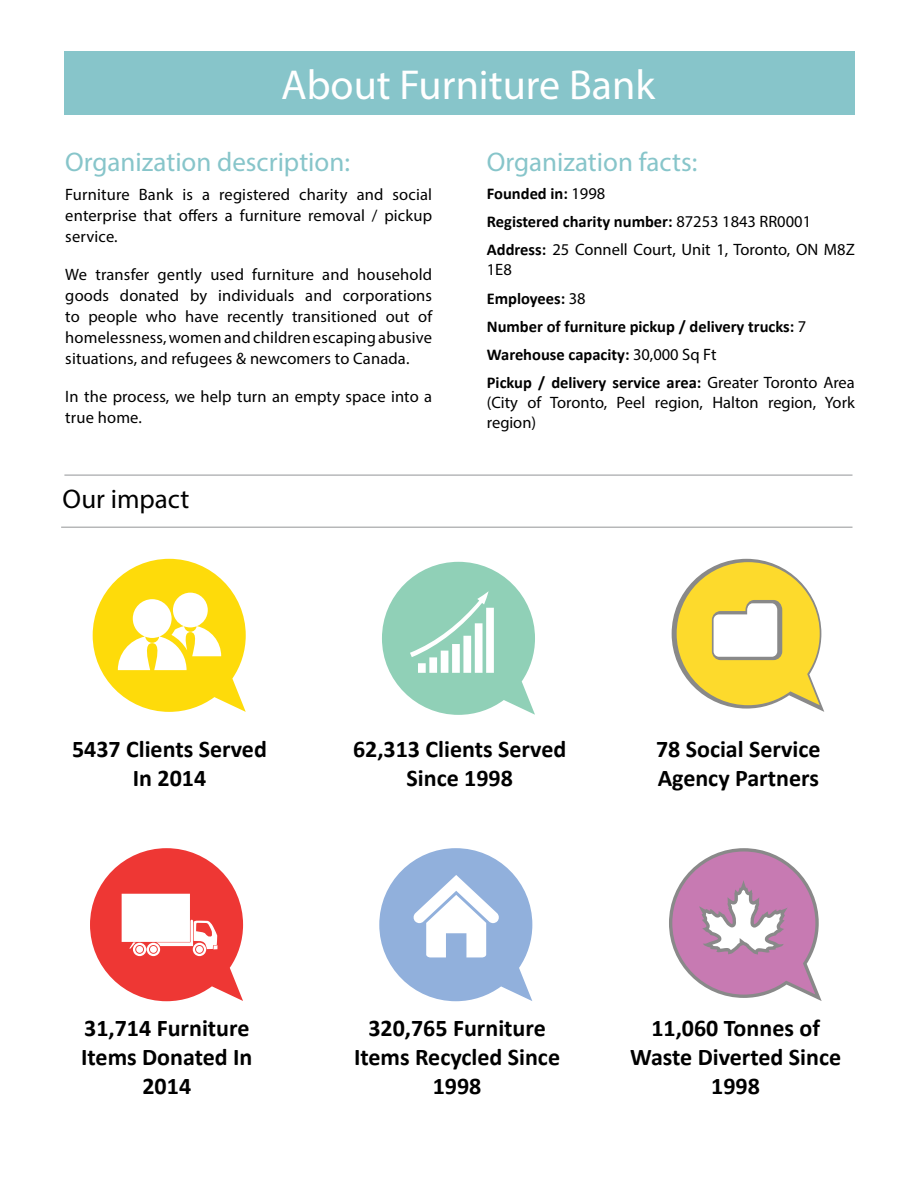
<style>
.page{position:relative;width:918px;height:1188px;background:#fff}
.page>*{position:absolute;margin:0;border:0;box-sizing:border-box;transform-origin:0 0}
.t1{font:42px "Myriad Pro";color:#fff}
.t2{font:27px "Myriad Pro";color:#87c5ca}
.t3{font:27px "Myriad Pro";color:#000}
.t4{font:700 24px/28.8px "Calibri";color:#000;text-align:center}
.t5{font:16.5px/21px "Myriad Pro";letter-spacing:.01em;color:#000}
.t6{font:700 16.5px/28.3px "Calibri";color:#000}
.s1{font-family:"Myriad Pro";font-weight:400}
.s2{font-family:"Calibri";font-weight:700}
</style>
<div class="page">
<svg style="left:382px;top:562px;width:153px;height:153px"></svg>
<svg style="left:379px;top:848px;width:153px;height:153px"></svg>
<svg style="left:672px;top:559px;width:152px;height:153px"></svg>
<svg style="left:669px;top:848px;width:153px;height:153px"></svg>
<svg style="left:93px;top:559px;width:153px;height:153px"></svg>
<svg style="left:90px;top:848px;width:153px;height:153px"></svg>
<div style="left:64px;top:51px;width:791px;height:63px;background:#87c5ca"></div>
<hr style="left:64px;top:475px;width:789px;height:1px;background:#939597">
<hr style="left:61px;top:527px;width:792px;height:1px;background:#939597">
<h1 class="t1" style="left:281px;top:68px;width:375px">About Furniture Bank</h1>
<h2 class="t2" style="left:65px;top:151px;width:286px">Organization description:</h2>
<p class="t5" style="left:65px;top:185px;width:368px;text-align:justify">Furniture Bank is a registered charity and social enterprise that offers a furniture removal / pickup service.</p>
<p class="t5" style="left:65px;top:265px;width:368px;text-align:justify">We transfer gently used furniture and household goods donated by individuals and corporations to people who have recently transitioned out of homelessness, women and children escaping abusive situations, and refugees &amp; newcomers to Canada.</p>
<p class="t5" style="left:65px;top:387px;width:368px">In the process, we help turn an empty space into a true home.</p>
<h2 class="t3" style="left:63px;top:488px;width:128px">Our impact</h2>
<h2 class="t2" style="left:487px;top:151px;width:212px">Organization facts:</h2>
<p class="t6" style="left:487px;top:180px;width:326px">Founded in: <span class="s1">1998<br></span>Registered charity number: <span class="s1">87253 1843 RR0001</span></p>
<p class="t5" style="left:487px;top:241px;width:369px;line-height:19.8px"><span class="s2">Address:</span> 25 Connell Court, Unit 1, Toronto, ON M8Z<br>1E8</p>
<p class="t6" style="left:487px;top:285px;width:370px">Employees: <span class="s1">38<br></span>Number of furniture pickup / delivery trucks: <span class="s1">7<br></span>Warehouse capacity: <span class="s1">30,000 Sq Ft<br></span>Pickup / delivery service area: <span class="s1">Greater Toronto Area</span></p>
<p class="t5" style="left:487px;top:394px;width:370px;line-height:19.8px">(City of Toronto, Peel region, Halton region, York region)</p>
<h3 class="t4" style="left:72px;top:736px;width:196px">5437 Clients Served<br>In 2014</h3>
<h3 class="t4" style="left:353px;top:736px;width:215px">62,313 Clients Served<br>Since 1998</h3>
<h3 class="t4" style="left:656px;top:736px;width:166px;text-align:left">78 Social Service<br>Agency Partners</h3>
<h3 class="t4" style="left:81px;top:1015px;width:173px">31,714 Furniture<br>Items Donated In<br>2014</h3>
<h3 class="t4" style="left:354px;top:1015px;width:207px">320,765 Furniture<br>Items Recycled Since<br>1998</h3>
<h3 class="t4" style="left:630px;top:1015px;width:212px">11,060 Tonnes of<br>Waste Diverted Since<br>1998</h3>
</div>
